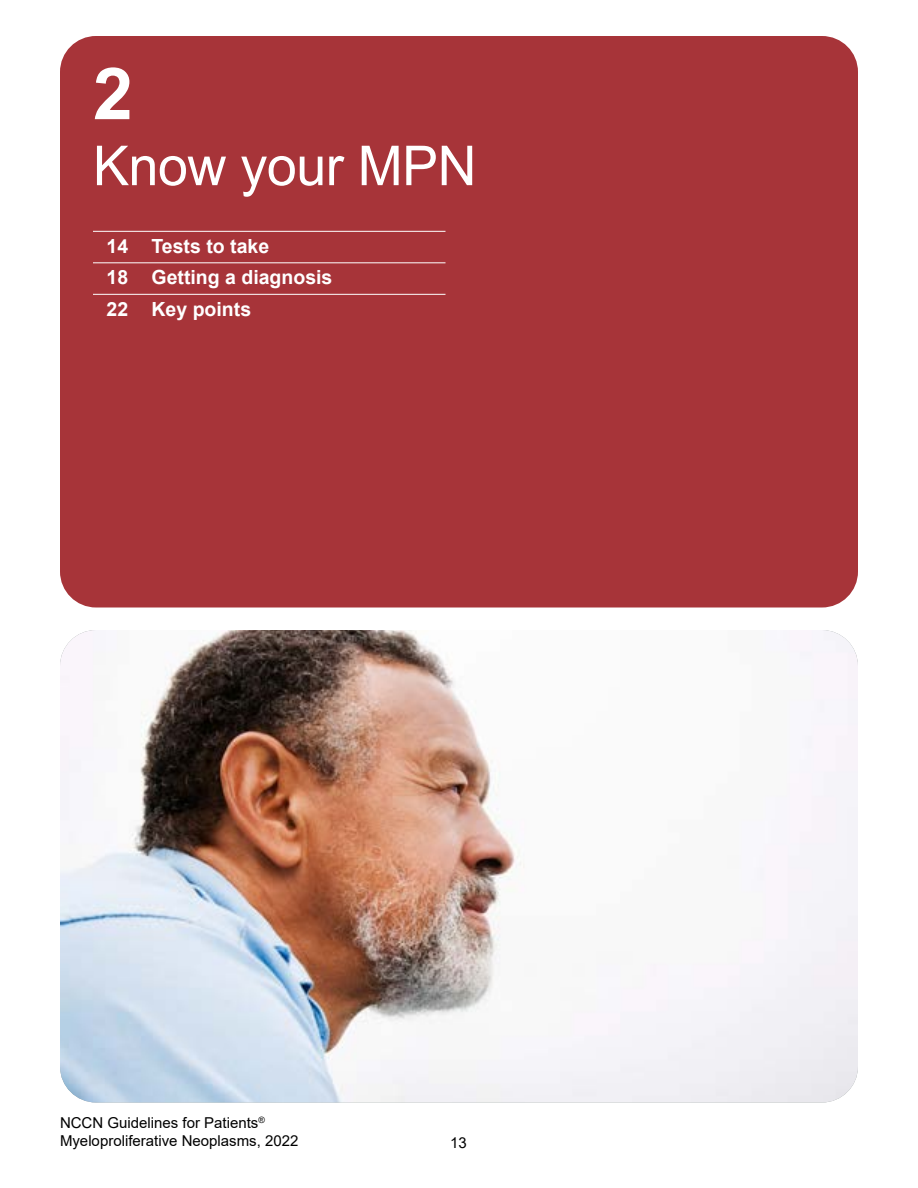
<style>
.page{position:relative;width:918px;height:1188px;background:#fff}
.page>*{position:absolute;margin:0;border:0;box-sizing:border-box;transform-origin:0 0}
.t1{font:700 72px "Arial";color:#fff}
.t2{font:55.05px "Arial";letter-spacing:-.01em;color:#fff}
.t3{font:700 19.5px/31.5px "Arial";color:#fff}
.t4{font:15px/18px "Arial";color:#000}
</style>
<div class="page">
<div style="left:60px;top:36px;width:798px;height:572px;background:#a73439;border-radius:36px"></div>
<img style="left:60px;top:630px;width:798px;height:472px">
<hr style="left:93px;top:231px;width:353px;height:1px;background:#fff">
<hr style="left:93px;top:262px;width:353px;height:1px;background:#fff">
<hr style="left:93px;top:294px;width:353px;height:1px;background:#fff">
<h1 class="t1" style="left:93px;top:43px;width:42px">2</h1>
<h2 class="t2" style="left:93px;top:128px;width:385px">Know your MPN</h2>
<h3 class="t3" style="left:106px;top:230px;width:227px">14 Tests to take<br>18 Getting a diagnosis<br>22 Key points</h3>
<p class="t4" style="left:60px;top:1114px;width:240px">NCCN Guidelines for Patients<sup>®<br></sup>Myeloproliferative Neoplasms, 2022</p>
<p class="t4" style="left:450px;top:1133px;width:18px">13</p>
</div>
